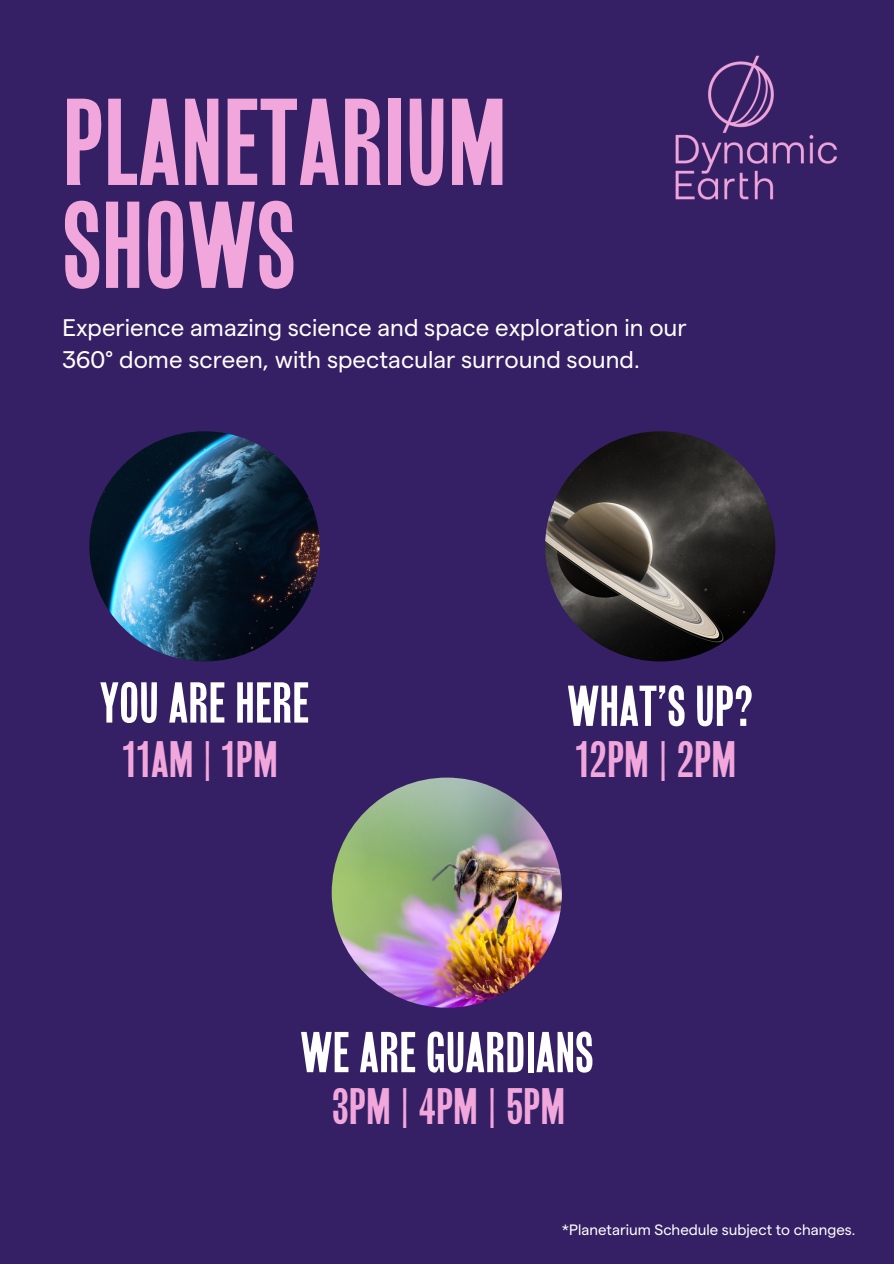
<style>
.page{position:relative;width:894px;height:1264px;background:#fff}
.page>*{position:absolute;margin:0;border:0;box-sizing:border-box;transform-origin:0 0}
.t1{font:115.05px/102.9px "Girott";color:#f1a7dc}
.t2{font:53.7px "Girott";color:#fff}
.t3{font:47.85px "Girott";color:#f1a7dc}
.t4{font:24px/32.7px "Matter";color:#fff}
.t5{font:15px "Matter";color:#fff}
</style>
<div class="page">
<div style="left:0;top:0;width:893px;height:1263px;background:#351f65"></div>
<img style="left:675px;top:55px;width:162px;height:145px">
<img style="left:331px;top:777px;width:230px;height:230px;border-radius:50%">
<img style="left:89px;top:431px;width:230px;height:230px;border-radius:50%">
<img style="left:545px;top:431px;width:230px;height:230px;border-radius:50%">
<p class="t1" style="left:62px;top:92px;width:446px">PLANETARIUM<br>SHOWS</p>
<p class="t4" style="left:62px;top:312px;width:625px">Experience amazing science and space exploration in our<br>360° dome screen, with spectacular surround sound.</p>
<p class="t2" style="left:100px;top:671px;width:211px">YOU ARE HERE</p>
<p class="t3" style="left:122px;top:731px;width:157px">11AM | 1PM</p>
<h2 class="t2" style="left:567px;top:674px;width:188px">WHAT’S UP?</h2>
<h3 class="t3" style="left:575px;top:731px;width:162px">12PM | 2PM</h3>
<h2 class="t2" style="left:300px;top:1020px;width:294px">WE ARE GUARDIANS</h2>
<h3 class="t3" style="left:331px;top:1077px;width:235px">3PM | 4PM | 5PM</h3>
<h4 class="t5" style="left:561px;top:1223px;width:295px">*Planetarium Schedule subject to changes.</h4>
</div>
